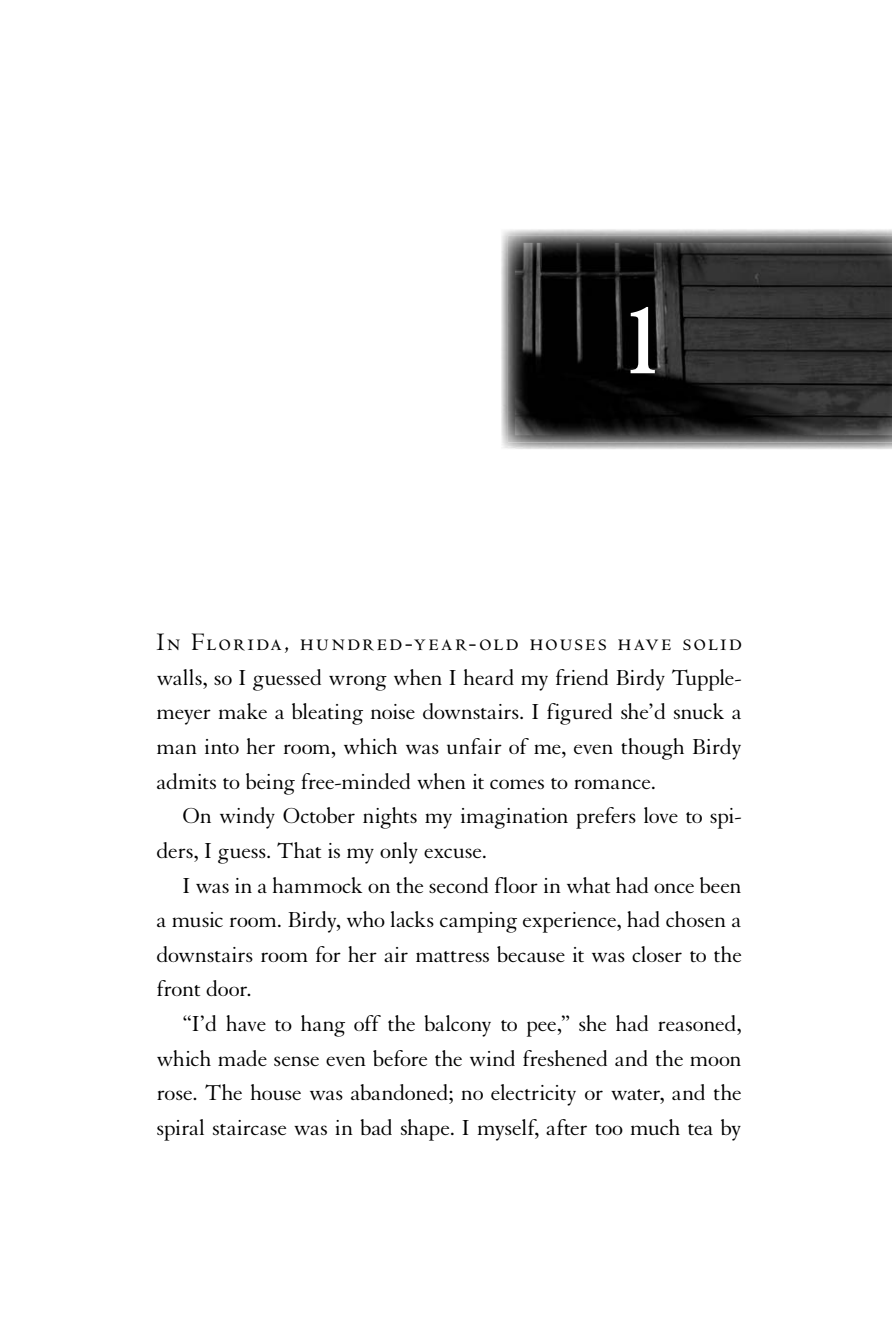
<style>
.page{position:relative;width:892px;height:1323px;background:#fff}
.page>*{position:absolute;margin:0;border:0;box-sizing:border-box;transform-origin:0 0}
.t1{font:700 103.2px "Granjon LT Std";color:#fff;scale:.83 1}
.t2{font:26px "Centaur MT Std";letter-spacing:.095em;color:#000}
.t3{font:23.6px/34.6px "Granjon LT Std";letter-spacing:-.015em;color:#000;text-align:justify}
</style>
<div class="page">
<img style="left:501px;top:229px;width:390px;height:220px">
<img style="left:508px;top:236px;width:383px;height:206px">
<h1 class="t1" style="left:623px;top:277px;width:48px">1</h1>
<p class="t2" style="left:156px;top:626px;width:587px">In Florida, hundred-year-old houses have solid</p>
<p class="t3" style="left:156px;top:662px;width:587px">walls, so I guessed wrong when I heard my friend Birdy Tupple&shy;meyer make a bleating noise downstairs. I figured she’d snuck a man into her room, which was unfair of me, even though Birdy admits to being free-minded when it comes to romance.</p>
<p class="t3" style="left:156px;top:801px;width:587px;text-indent:26px">On windy October nights my imagination prefers love to spi&shy;ders, I guess. That is my only excuse.</p>
<p class="t3" style="left:156px;top:870px;width:587px;text-indent:26px">I was in a hammock on the second floor in what had once been a music room. Birdy, who lacks camping experience, had chosen a downstairs room for her air mattress because it was closer to the front door.</p>
<p class="t3" style="left:156px;top:1008px;width:587px;text-indent:26px">“I’d have to hang off the balcony to pee,” she had reasoned, which made sense even before the wind freshened and the moon rose. The house was abandoned; no electricity or water, and the spiral staircase was in bad shape. I myself, after too much tea by</p>
</div>
